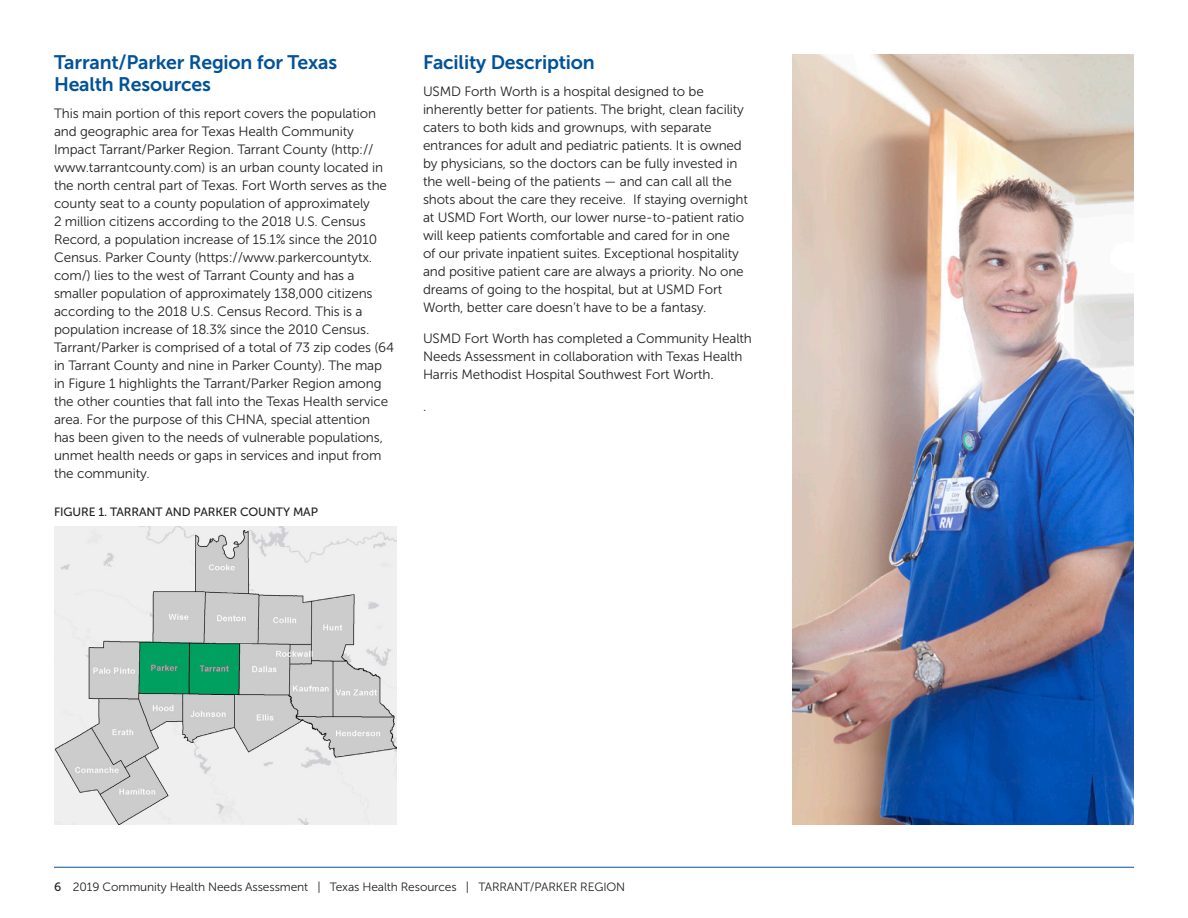
<style>
.page{position:relative;width:1188px;height:918px;background:#fff}
.page>*{position:absolute;margin:0;border:0;box-sizing:border-box;transform-origin:0 0}
.Subhead_Level_1{font:19.5px/22.5px "Museo Sans 700";letter-spacing:-.01em;color:#01529a}
.t1{font:13.5px/18px "Museo Sans 300";letter-spacing:-.01em;color:#231f20}
.t2{font:12px "Museo Sans 300";letter-spacing:-.01em;color:#231f20}
.figure_title{font:12px "Museo Sans 500";letter-spacing:-.01em;color:#231f20}
.s1{font-family:"Museo Sans 500"}
</style>
<div class="page">
<hr style="left:54px;top:867px;width:1080px;height:1px;background:#01529a">
<img style="left:54px;top:526px;width:342px;height:299px">
<img style="left:792px;top:54px;width:342px;height:771px">
<p class="Subhead_Level_1" style="left:54px;top:51px;width:285px">Tarrant/Parker Region for Texas<br>Health Resources</p>
<p class="t1" style="left:54px;top:104px;width:342px">This main portion of this report covers the population and geographic area for Texas Health Community Impact Tarrant/Parker Region. Tarrant County (http:// www.tarrantcounty.com) is an urban county located in the north central part of Texas. Fort Worth serves as the county seat to a county population of approximately<br>2 million citizens according to the 2018 U.S. Census Record, a population increase of 15.1% since the 2010<br>Census. Parker County (https://www.parkercountytx. com/) lies to the west of Tarrant County and has a smaller population of approximately 138,000 citizens according to the 2018 U.S. Census Record. This is a population increase of 18.3% since the 2010 Census.<br>Tarrant/Parker is comprised of a total of 73 zip codes (64 in Tarrant County and nine in Parker County). The map in Figure 1 highlights the Tarrant/Parker Region among the other counties that fall into the Texas Health service area. For the purpose of this CHNA, special attention has been given to the needs of vulnerable populations, unmet health needs or gaps in services and input from the community.</p>
<p class="figure_title" style="left:54px;top:505px;width:265px">FIGURE 1. TARRANT AND PARKER COUNTY MAP</p>
<p class="Subhead_Level_1" style="left:423px;top:51px;width:173px">Facility Description</p>
<p class="t1" style="left:423px;top:82px;width:326px">USMD Forth Worth is a hospital designed to be inherently better for patients. The bright, clean facility caters to both kids and grownups, with separate entrances for adult and pediatric patients. It is owned by physicians, so the doctors can be fully invested in the well-being of the patients — and can call all the shots about the care they receive. If staying overnight at USMD Fort Worth, our lower nurse-to-patient ratio will keep patients comfortable and cared for in one<br>of our private inpatient suites. Exceptional hospitality and positive patient care are always a priority. No one dreams of going to the hospital, but at USMD Fort Worth, better care doesn’t have to be a fantasy.</p>
<p class="t1" style="left:423px;top:329px;width:330px">USMD Fort Worth has completed a Community Health<br>Needs Assessment in collaboration with Texas Health<br>Harris Methodist Hospital Southwest Fort Worth.</p>
<p class="t1" style="left:423px;top:397px;width:5px">.</p>
<p class="t2" style="left:54px;top:880px;width:573px"><span class="s1">6</span> 2019 Community Health Needs Assessment | Texas Health Resources | TARRANT/PARKER REGION</p>
</div>
